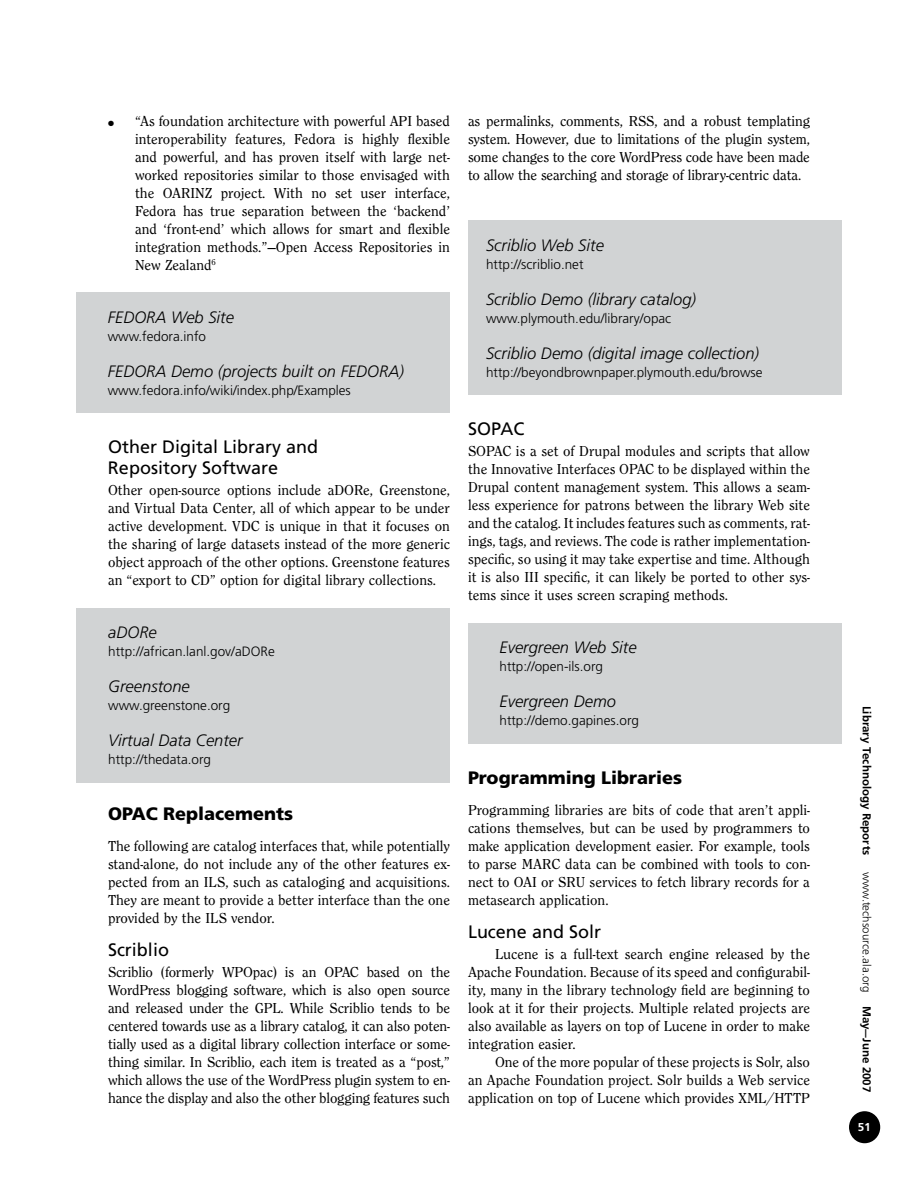
<style>
.page{position:relative;width:918px;height:1188px;background:#fff}
.page>*{position:absolute;margin:0;border:0;box-sizing:border-box;transform-origin:0 0}
.t1{font:18px/21px "Frutiger";color:#000}
.t2{font:900 18px "Frutiger";color:#000}
.t3{font:italic 300 16.5px "Frutiger";color:#000}
.t4{font:15px/18px "Clearface Regular DTC";color:#000;text-align:justify}
.t5{font:300 13.5px "Frutiger";color:#000}
.t6{font:12px "Frugal Sans Light DTC";color:#000}
.t7{font:12px "Frugal Sans Bold DTC";color:#000}
.t8{font:12px "Frugal Sans Bold DTC";color:#fff}
.s1{font-family:"Frugal Sans Bold DTC"}
</style>
<div class="page">
<div style="left:850px;top:1112px;width:29px;height:31px;background:#000;border-radius:50%"></div>
<div style="left:849px;top:1111px;width:31px;height:32px;border:2px solid #000;border-radius:50%"></div>
<div style="left:76px;top:293px;width:374px;height:120px;background:#d1d3d4"></div>
<div style="left:77px;top:608px;width:373px;height:174px;background:#d1d3d4"></div>
<div style="left:468px;top:221px;width:374px;height:174px;background:#d1d3d4"></div>
<div style="left:468px;top:623px;width:374px;height:120px;background:#d1d3d4"></div>
<p class="t4" style="left:135px;top:112px;width:317px;text-indent:-27px">● “As foundation architecture with powerful API based interoperability features, Fedora is highly flexible and powerful, and has proven itself with large net&shy;worked repositories similar to those envisaged with the OARINZ project. With no set user interface, Fedora has true separation between the ‘backend’ and ‘front-end’ which allows for smart and flexible integration methods.”—Open Access Repositories in New Zealand<sup>6</sup></p>
<p class="t3" style="left:108px;top:308px;width:128px">FEDORA Web Site</p>
<p class="t5" style="left:108px;top:329px;width:100px">www.fedora.info</p>
<p class="t3" style="left:108px;top:362px;width:298px">FEDORA Demo (projects built on FEDORA)</p>
<p class="t5" style="left:108px;top:383px;width:245px">www.fedora.info/wiki/index.php/Examples</p>
<p class="t1" style="left:108px;top:437px;width:212px">Other Digital Library and<br>Repository Software</p>
<p class="t4" style="left:108px;top:481px;width:344px">Other open-source options include aDORe, Greenstone, and Virtual Data Center, all of which appear to be under active development. VDC is unique in that it focuses on the sharing of large datasets instead of the more generic object approach of the other options. Greenstone features an “export to CD” option for digital library collections.</p>
<p class="t3" style="left:108px;top:623px;width:50px">aDORe</p>
<p class="t5" style="left:108px;top:644px;width:168px">http://african.lanl.gov/aDORe</p>
<p class="t3" style="left:108px;top:677px;width:83px">Greenstone</p>
<p class="t5" style="left:108px;top:698px;width:124px">www.greenstone.org</p>
<p class="t3" style="left:108px;top:731px;width:136px">Virtual Data Center</p>
<p class="t5" style="left:108px;top:752px;width:104px">http://thedata.org</p>
<p class="t2" style="left:108px;top:803px;width:187px">OPAC Replacements</p>
<p class="t4" style="left:108px;top:836px;width:344px">The following are catalog interfaces that, while potentially stand-alone, do not include any of the other features ex&shy;pected from an ILS, such as cataloging and acquisitions.<br>They are meant to provide a better interface than the one provided by the ILS vendor.</p>
<p class="t1" style="left:108px;top:939px;width:63px">Scriblio</p>
<p class="t4" style="left:108px;top:962px;width:344px">Scriblio (formerly WPOpac) is an OPAC based on the WordPress blogging software, which is also open source and released under the GPL. While Scriblio tends to be centered towards use as a library catalog, it can also poten&shy;tially used as a digital library collection interface or some&shy;thing similar. In Scriblio, each item is treated as a “post,” which allows the use of the WordPress plugin system to en&shy;hance the display and also the other blogging features such</p>
<p class="t4" style="left:468px;top:112px;width:344px">as permalinks, comments, RSS, and a robust templating system. However, due to limitations of the plugin system, some changes to the core WordPress code have been made to allow the searching and storage of library-centric data.</p>
<p class="t3" style="left:486px;top:236px;width:119px">Scriblio Web Site</p>
<p class="t5" style="left:486px;top:257px;width:99px">http://scriblio.net</p>
<p class="t3" style="left:486px;top:290px;width:212px">Scriblio Demo (library catalog)</p>
<p class="t5" style="left:486px;top:311px;width:187px">www.plymouth.edu/library/opac</p>
<p class="t3" style="left:486px;top:344px;width:275px">Scriblio Demo (digital image collection)</p>
<p class="t5" style="left:486px;top:365px;width:278px">http://beyondbrownpaper.plymouth.edu/browse</p>
<p class="t1" style="left:468px;top:419px;width:58px">SOPAC</p>
<p class="t4" style="left:468px;top:442px;width:344px">SOPAC is a set of Drupal modules and scripts that allow the Innovative Interfaces OPAC to be displayed within the Drupal content management system. This allows a seam&shy;less experience for patrons between the library Web site and the catalog. It includes features such as comments, rat&shy;ings, tags, and reviews. The code is rather implementation&shy;specific, so using it may take expertise and time. Although it is also III specific, it can likely be ported to other sys&shy;tems since it uses screen scraping methods.</p>
<p class="t3" style="left:500px;top:638px;width:139px">Evergreen Web Site</p>
<p class="t5" style="left:500px;top:659px;width:105px">http://open-ils.org</p>
<p class="t3" style="left:500px;top:692px;width:118px">Evergreen Demo</p>
<p class="t5" style="left:500px;top:713px;width:141px">http://demo.gapines.org</p>
<p class="t2" style="left:468px;top:767px;width:216px">Programming Libraries</p>
<p class="t4" style="left:468px;top:800px;width:344px">Programming libraries are bits of code that aren’t appli&shy;cations themselves, but can be used by programmers to make application development easier. For example, tools to parse MARC data can be combined with tools to con&shy;nect to OAI or SRU services to fetch library records for a metasearch application.</p>
<p class="t1" style="left:468px;top:921px;width:135px">Lucene and Solr</p>
<p class="t4" style="left:468px;top:944px;width:344px;text-indent:27px">Lucene is a full-text search engine released by the Apache Foundation. Because of its speed and configurabil&shy;ity, many in the library technology field are beginning to look at it for their projects. Multiple related projects are also available as layers on top of Lucene in order to make integration easier.</p>
<p class="t4" style="left:468px;top:1052px;width:344px;text-indent:27px">One of the more popular of these projects is Solr, also an Apache Foundation project. Solr builds a Web service application on top of Lucene which provides XML/HTTP</p>
<p class="t7" style="left:874px;top:706px;width:151px;rotate:90deg">Library Technology Reports</p>
<p class="t6" style="left:874px;top:872px;width:222px;rotate:90deg">www.techsource.ala.org <span class="s1">May—June 2007</span></p>
<p class="t8" style="left:858px;top:1120px;width:14px">51</p>
</div>
